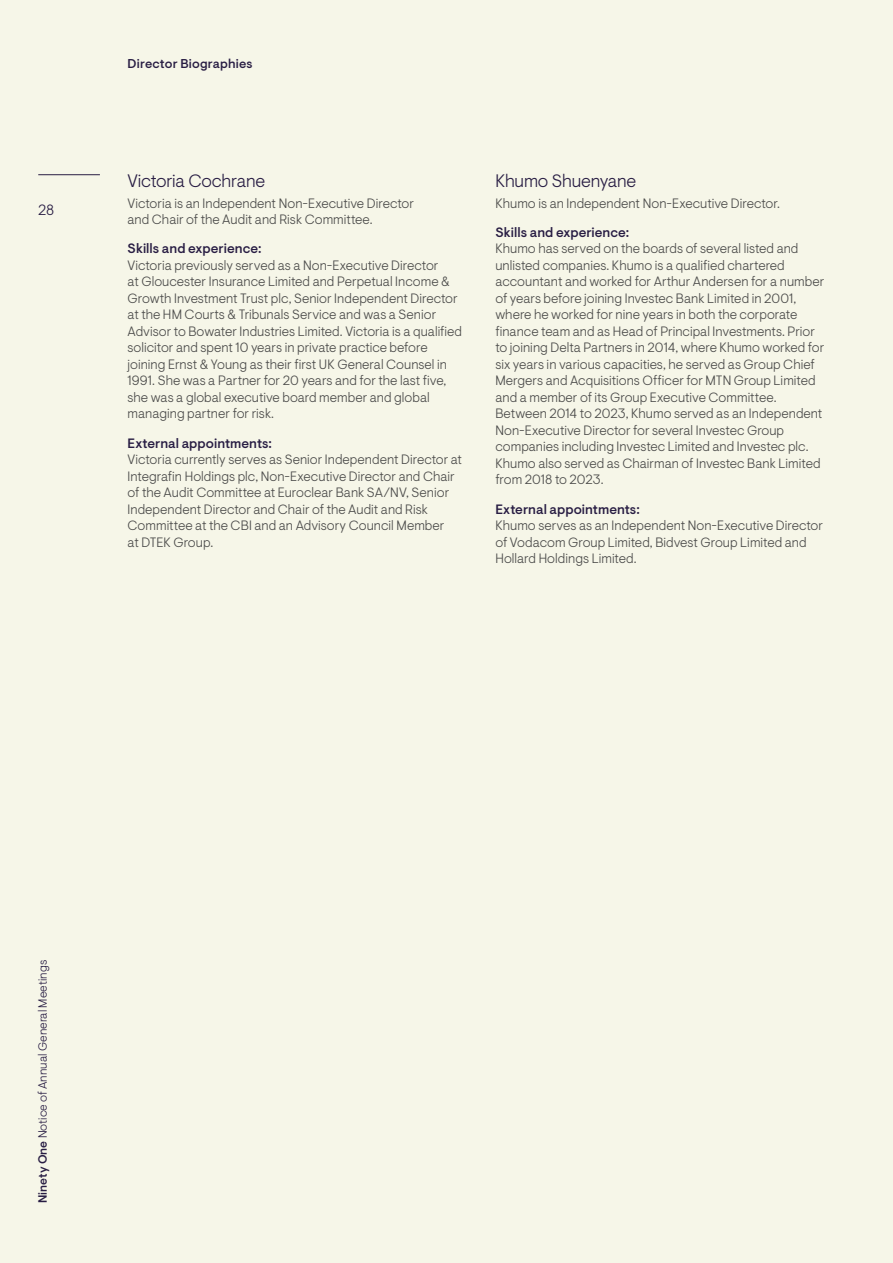
<style>
.page{position:relative;width:893px;height:1263px;background:#f6f6e8}
.page>*{position:absolute;margin:0;border:0;box-sizing:border-box;transform-origin:0 0}
.t1{font:300 18px "Ninety One Visuelt";letter-spacing:-.01em;color:#281d43}
.t2{font:300 15px "Ninety One Visuelt";color:#281d43}
.t3{font:300 13.5px/16.5px "Ninety One Visuelt";color:#4a4a49}
.t4{font:500 13.5px "Ninety One Visuelt";letter-spacing:.005em;color:#281d43}
.t5{font:500 12.75px "Ninety One Visuelt";letter-spacing:.015em;color:#281d43}
.t6{font:300 12px "Ninety One Visuelt";letter-spacing:.01em;color:#281d43}
.s1{font-weight:500}
</style>
<div class="page">
<hr style="left:38px;top:174px;width:62px;height:1px;background:#281d43">
<p class="t2" style="left:38px;top:201px;width:18px">28</p>
<p class="t5" style="left:128px;top:57px;width:127px">Director Biographies</p>
<h1 class="t1" style="left:128px;top:170px;width:139px">Victoria Cochrane</h1>
<p class="t3" style="left:128px;top:195px;width:288px">Victoria is an Independent Non-Executive Director and Chair of the Audit and Risk Committee.</p>
<p class="t4" style="left:128px;top:241px;width:135px">Skills and experience:</p>
<p class="t3" style="left:128px;top:257px;width:336px">Victoria previously served as a Non-Executive Director<br>at Gloucester Insurance Limited and Perpetual Income &amp; Growth Investment Trust plc, Senior Independent Director at the HM Courts &amp; Tribunals Service and was a Senior Advisor to Bowater Industries Limited. Victoria is a qualified solicitor and spent 10 years in private practice before joining Ernst &amp; Young as their first UK General Counsel in 1991. She was a Partner for 20 years and for the last five, she was a global executive board member and global managing partner for risk.</p>
<p class="t4" style="left:128px;top:435px;width:146px">External appointments:</p>
<p class="t3" style="left:128px;top:451px;width:336px">Victoria currently serves as Senior Independent Director at Integrafin Holdings plc, Non-Executive Director and Chair of the Audit Committee at Euroclear Bank SA/NV, Senior Independent Director and Chair of the Audit and Risk Committee at the CBI and an Advisory Council Member<br>at DTEK Group.</p>
<h1 class="t1" style="left:495px;top:170px;width:142px">Khumo Shuenyane</h1>
<p class="t3" style="left:495px;top:195px;width:286px">Khumo is an Independent Non-Executive Director.</p>
<p class="t4" style="left:495px;top:224px;width:135px">Skills and experience:</p>
<p class="t3" style="left:495px;top:241px;width:330px">Khumo has served on the boards of several listed and unlisted companies. Khumo is a qualified chartered accountant and worked for Arthur Andersen for a number of years before joining Investec Bank Limited in 2001, where he worked for nine years in both the corporate finance team and as Head of Principal Investments. Prior to joining Delta Partners in 2014, where Khumo worked for six years in various capacities, he served as Group Chief Mergers and Acquisitions Officer for MTN Group Limited and a member of its Group Executive Committee.<br>Between 2014 to 2023, Khumo served as an Independent Non-Executive Director for several Investec Group companies including Investec Limited and Investec plc.<br>Khumo also served as Chairman of Investec Bank Limited from 2018 to 2023.</p>
<p class="t4" style="left:495px;top:501px;width:146px">External appointments:</p>
<p class="t3" style="left:495px;top:517px;width:329px">Khumo serves as an Independent Non-Executive Director of Vodacom Group Limited, Bidvest Group Limited and<br>Hollard Holdings Limited.</p>
<p class="t6" style="left:36px;top:1203px;width:245px;rotate:-90deg"><span class="s1">Ninety One</span> Notice of Annual General Meetings</p>
</div>
